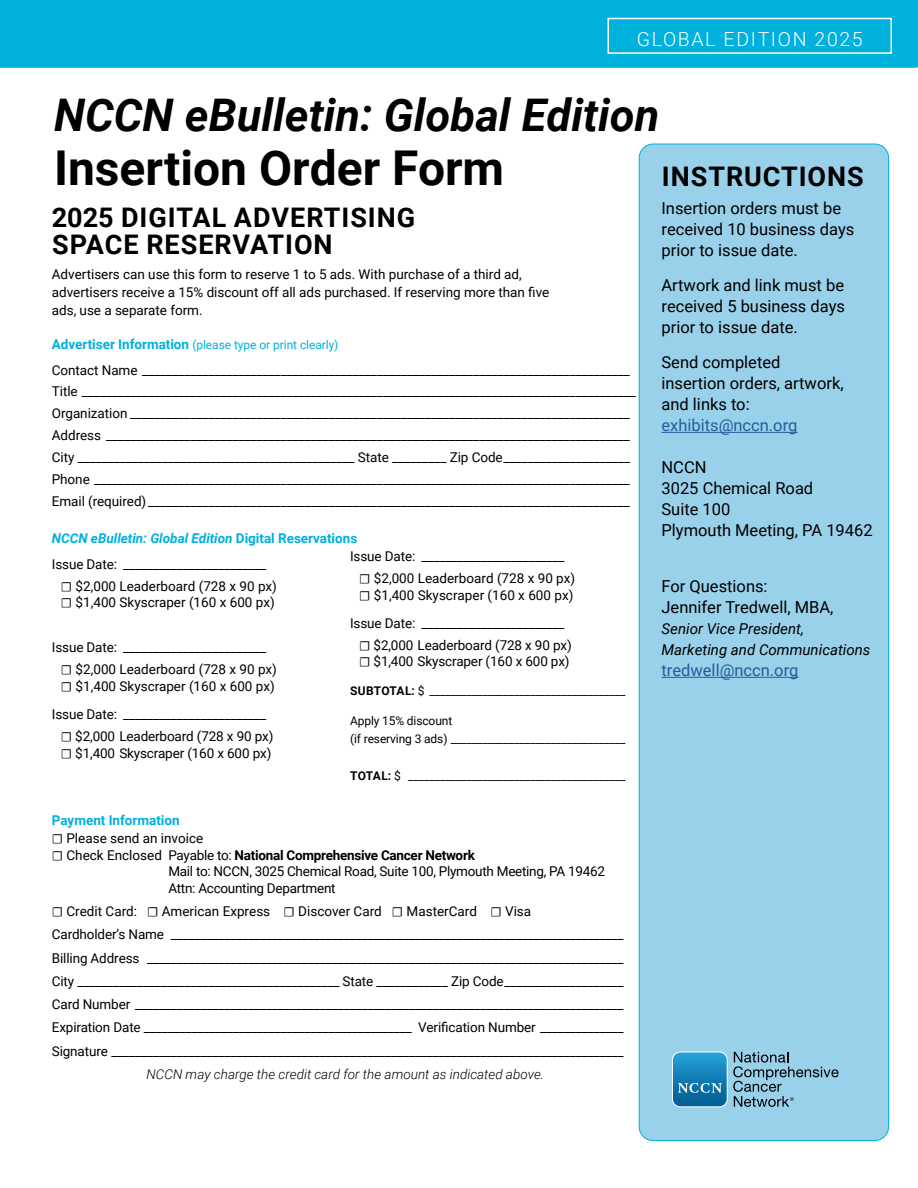
<style>
.page{position:relative;width:918px;height:1188px;background:#fff}
.page>*{position:absolute;margin:0;border:0;box-sizing:border-box;transform-origin:0 0}
.t1{font:700 48px "Roboto";color:#000}
.t2{font:italic 700 45px "Roboto";color:#000}
.Section_heads{font:700 27px/27px "Roboto";letter-spacing:.035em;color:#000}
.t3{font:500 27px "Roboto";color:#fff}
.Text{font:300 19.5px "Roboto";letter-spacing:.085em;color:#fff}
.t4{font:16.5px/21px "Roboto";color:#000}
.t5{font:16.5px "Roboto";color:#215e9e}
.t6{font:italic 15px/21px "Roboto";color:#000}
.t7{font:13.5px/18px "Roboto";letter-spacing:-.005em;color:#000}
.t8{font:italic 300 13.5px "Roboto";color:#000}
.t9{font:italic 700 13.5px "Roboto";color:#00b0dd}
.t10{font:700 13.5px "Roboto";color:#00b0dd}
.t11{font:12px "Roboto";letter-spacing:-.01em;color:#000}
.t12{font:12px "Roboto";letter-spacing:-.005em;color:#00b0dd}
.s1{color:#215e9e}
.s2{font-weight:700;font-size:13.5px}
.s3{font-style:normal}
.s4{font-family:"Minion Pro"}
.s5{font-weight:700}
</style>
<div class="page">
<div style="left:639px;top:144px;width:250px;height:997px;background:#99d0ea;border-radius:14px"></div>
<div style="left:1px;top:1px;width:916px;height:66px;background:#00b0dd"></div>
<div style="left:0;top:0;width:918px;height:68px;border:2px solid #00b0dd"></div>
<hr style="left:662px;top:432px;width:136px;height:1px;background:#215e9e">
<hr style="left:662px;top:677px;width:137px;height:1px;background:#215e9e">
<svg style="left:733px;top:1052px;width:106px;height:55px"></svg>
<svg style="left:672px;top:1052px;width:55px;height:55px;background:#298abb"></svg>
<div style="left:608px;top:18px;width:284px;height:36px;border:2px solid #fff"></div>
<h3 class="t3" style="left:608px;top:22px;width:279px">GLOBAL EDITION 2024</h3>
<p class="Text" style="left:637px;top:25px;width:228px">GLOBAL EDITION 2025</p>
<p class="t2" style="left:54px;top:84px;width:607px">NCCN eBulletin: Global Edition</p>
<p class="t1" style="left:54px;top:134px;width:452px">Insertion Order Form</p>
<p class="Section_heads" style="left:662px;top:162px;width:203px">INSTRUCTIONS</p>
<p class="t4" style="left:662px;top:197px;width:194px">Insertion orders must be received 10 business days prior to issue date.</p>
<p class="t4" style="left:662px;top:274px;width:185px;text-align:justify">Artwork and link must be received 5 business days prior to issue date.</p>
<p class="t4" style="left:662px;top:351px;width:184px">Send completed insertion orders, artwork, and links to: <span class="s1">exhibits@nccn.org</span></p>
<p class="t4" style="left:662px;top:456px;width:213px">NCCN<br>3025 Chemical Road<br>Suite 100<br>Plymouth Meeting, PA 19462</p>
<p class="Section_heads" style="left:52px;top:203px;width:365px">2025 DIGITAL ADVERTISING<br>SPACE RESERVATION</p>
<p class="t7" style="left:52px;top:264px;width:499px">Advertisers can use this form to reserve 1 to 5 ads. With purchase of a third ad, advertisers receive a 15% discount off all ads purchased. If reserving more than five ads, use a separate form.</p>
<p class="t12" style="left:52px;top:336px;width:288px"><span class="s2">Advertiser Information</span> (please type or print clearly)</p>
<p class="t7" style="left:52px;top:360px;width:580px">Contact Name _________________________________________________________________________________</p>
<p class="t7" style="left:52px;top:382px;width:586px">Title ____________________________________________________________________________________________</p>
<p class="t7" style="left:52px;top:404px;width:580px">Organization ___________________________________________________________________________________</p>
<p class="t7" style="left:52px;top:426px;width:580px">Address _______________________________________________________________________________________</p>
<p class="t7" style="left:52px;top:448px;width:580px">City ______________________________________________ State _________ Zip Code_____________________</p>
<p class="t7" style="left:52px;top:470px;width:580px">Phone _________________________________________________________________________________________</p>
<p class="t7" style="left:52px;top:492px;width:580px">Email (required) ________________________________________________________________________________</p>
<p class="t9" style="left:52px;top:529px;width:307px">NCCN eBulletin: Global Edition <span class="s3">Digital Reservations</span></p>
<p class="t7" style="left:52px;top:555px;width:216px">Issue Date: ________________________</p>
<p class="t7" style="left:61px;top:577px;width:218px"><span class="s4">☐</span> $2,000 Leaderboard (728 x 90 px)</p>
<p class="t7" style="left:61px;top:593px;width:216px"><span class="s4">☐</span> $1,400 Skyscraper (160 x 600 px)</p>
<p class="t7" style="left:52px;top:638px;width:216px">Issue Date: ________________________</p>
<p class="t7" style="left:61px;top:660px;width:218px"><span class="s4">☐</span> $2,000 Leaderboard (728 x 90 px)</p>
<p class="t7" style="left:61px;top:676px;width:216px"><span class="s4">☐</span> $1,400 Skyscraper (160 x 600 px)</p>
<p class="t7" style="left:52px;top:705px;width:216px">Issue Date: ________________________</p>
<p class="t7" style="left:61px;top:727px;width:214px"><span class="s4">☐</span> $2,000 Leaderboard (728 x 90 px)</p>
<p class="t7" style="left:61px;top:743px;width:212px"><span class="s4">☐</span> $1,400 Skyscraper (160 x 600 px)</p>
<p class="t7" style="left:350px;top:547px;width:216px">Issue Date: ________________________</p>
<p class="t7" style="left:359px;top:569px;width:218px"><span class="s4">☐</span> $2,000 Leaderboard (728 x 90 px)</p>
<p class="t7" style="left:359px;top:585px;width:216px"><span class="s4">☐</span> $1,400 Skyscraper (160 x 600 px)</p>
<p class="t7" style="left:350px;top:614px;width:216px">Issue Date: ________________________</p>
<p class="t7" style="left:359px;top:636px;width:214px"><span class="s4">☐</span> $2,000 Leaderboard (728 x 90 px)</p>
<p class="t7" style="left:359px;top:652px;width:212px"><span class="s4">☐</span> $1,400 Skyscraper (160 x 600 px)</p>
<p class="t11" style="left:350px;top:682px;width:277px"><span class="s5">SUBTOTAL:</span> $ _____________________________________</p>
<p class="t11" style="left:350px;top:712px;width:104px">Apply 15% discount</p>
<p class="t11" style="left:350px;top:730px;width:277px">(if reserving 3 ads) _________________________________</p>
<p class="t11" style="left:350px;top:768px;width:277px"><span class="s5">TOTAL:</span> $ _________________________________________</p>
<p class="t4" style="left:662px;top:575px;width:173px">For Questions:<br>Jennifer Tredwell, MBA,</p>
<p class="t6" style="left:662px;top:618px;width:211px">Senior Vice President,<br>Marketing and Communications</p>
<p class="t5" style="left:662px;top:659px;width:139px">tredwell@nccn.org</p>
<p class="t10" style="left:52px;top:811px;width:129px">Payment Information</p>
<p class="t7" style="left:52px;top:829px;width:153px"><span class="s4">☐</span> Please send an invoice</p>
<p class="t7" style="left:168px;top:846px;width:438px;line-height:16.5px;text-indent:-117px"><span class="s4">☐</span> Check Enclosed Payable to: <span class="s5">National Comprehensive Cancer Network<br></span>Mail to: NCCN, 3025 Chemical Road, Suite 100, Plymouth Meeting, PA 19462<br>Attn: Accounting Department</p>
<p class="t7" style="left:52px;top:902px;width:481px"><span class="s4">☐</span> Credit Card: <span class="s4">☐</span> American Express <span class="s4">☐</span> Discover Card <span class="s4">☐</span> MasterCard <span class="s4">☐</span> Visa</p>
<p class="t7" style="left:52px;top:925px;width:573px">Cardholder’s Name ____________________________________________________________________________</p>
<p class="t7" style="left:52px;top:948px;width:573px">Billing Address ________________________________________________________________________________</p>
<p class="t7" style="left:52px;top:972px;width:573px">City ____________________________________________ State ____________ Zip Code____________________</p>
<p class="t7" style="left:52px;top:995px;width:573px">Card Number __________________________________________________________________________________</p>
<p class="t7" style="left:52px;top:1018px;width:573px">Expiration Date _____________________________________________ Verification Number ______________</p>
<p class="t7" style="left:52px;top:1041px;width:573px">Signature ______________________________________________________________________________________</p>
<p class="t8" style="left:147px;top:1065px;width:399px">NCCN may charge the credit card for the amount as indicated above.</p>
</div>
